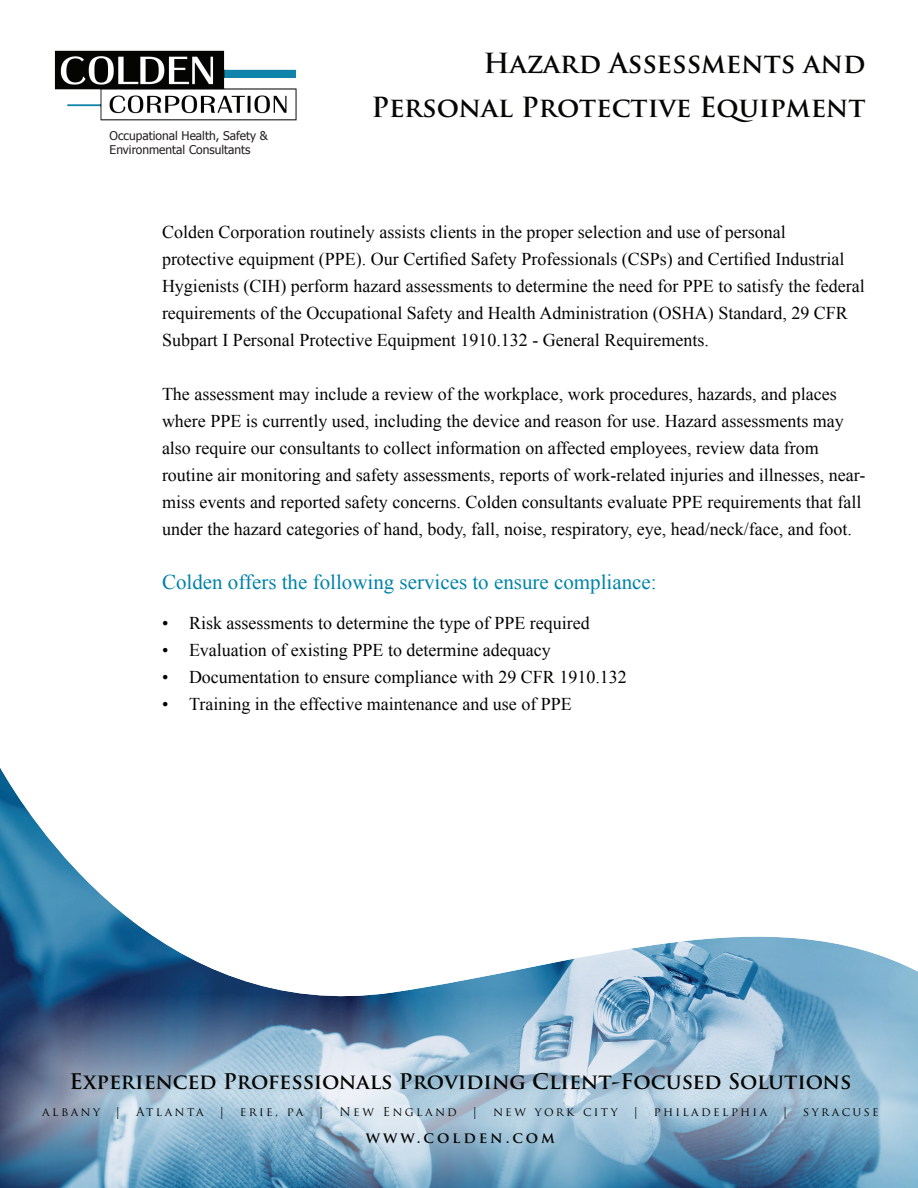
<style>
.page{position:relative;width:918px;height:1188px;background:#fff}
.page>*{position:absolute;margin:0;border:0;box-sizing:border-box;transform-origin:0 0}
.t1{font:700 27px/43.5px "Trajan Pro";color:#060604;text-align:right}
.t2{font:700 21px "Trajan Pro";color:#040503}
.t3{font:21px "Times New Roman";color:#0083a9}
.t4{font:18px/27px "Times New Roman";color:#040503}
.t5{font:700 15px "Trajan Pro";letter-spacing:.2em;color:#040503}
.t6{font:12px "Trajan Pro";letter-spacing:.2em;color:#040503}
.t7{font:12px/14.4px "Tahoma";color:#231f20}
</style>
<div class="page">
<div style="left:0;top:751px;width:918px;height:437px;background:#253f8e;opacity:.21"></div>
<div style="left:0;top:989px;width:918px;height:199px;background:#fff;opacity:.63"></div>
<img style="left:54px;top:50px;width:243px;height:71px">
<p class="t7" style="left:110px;top:128px;width:160px">Occupational Health, Safety &amp;<br>Environmental Consultants</p>
<h1 class="t1" style="left:371px;top:42px;width:496px">Hazard Assessments and<br>Personal Protective Equipment</h1>
<p class="t4" style="left:162px;top:218px;width:704px">Colden Corporation routinely assists clients in the proper selection and use of personal<br>protective equipment (PPE). Our Certified Safety Professionals (CSPs) and Certified Industrial Hygienists (CIH) perform hazard assessments to determine the need for PPE to satisfy the federal requirements of the Occupational Safety and Health Administration (OSHA) Standard, 29 CFR Subpart I Personal Protective Equipment 1910.132 - General Requirements.</p>
<p class="t4" style="left:162px;top:380px;width:705px">The assessment may include a review of the workplace, work procedures, hazards, and places where PPE is currently used, including the device and reason for use. Hazard assessments may also require our consultants to collect information on affected employees, review data from routine air monitoring and safety assessments, reports of work-related injuries and illnesses, near&shy;miss events and reported safety concerns. Colden consultants evaluate PPE requirements that fall under the hazard categories of hand, body, fall, noise, respiratory, eye, head/neck/face, and foot.</p>
<p class="t3" style="left:162px;top:568px;width:496px">Colden offers the following services to ensure compliance:</p>
<p class="t4" style="left:162px;top:610px;width:429px">• Risk assessments to determine the type of PPE required</p>
<p class="t4" style="left:162px;top:637px;width:390px">• Evaluation of existing PPE to determine adequacy</p>
<p class="t4" style="left:162px;top:664px;width:466px">• Documentation to ensure compliance with 29 CFR 1910.132</p>
<p class="t4" style="left:162px;top:691px;width:411px">• Training in the effective maintenance and use of PPE</p>
<p class="t2" style="left:70px;top:1068px;width:783px">Experienced Professionals Providing Client-Focused Solutions</p>
<p class="t6" style="left:42px;top:1104px;width:80px">albany |</p>
<p class="t6" style="left:136px;top:1104px;width:90px">Atlanta |</p>
<p class="t6" style="left:240px;top:1104px;width:86px">erie, pa |</p>
<p class="t6" style="left:339px;top:1104px;width:119px">New England</p>
<p class="t6" style="left:472px;top:1104px;width:8px">|</p>
<p class="t6" style="left:493px;top:1104px;width:126px">new york city</p>
<p class="t6" style="left:633px;top:1104px;width:8px">|</p>
<p class="t6" style="left:654px;top:1104px;width:115px">philadelphia</p>
<p class="t6" style="left:782px;top:1104px;width:98px">| syracuse</p>
<p class="t5" style="left:366px;top:1128px;width:191px">www.colden.com</p>
</div>
